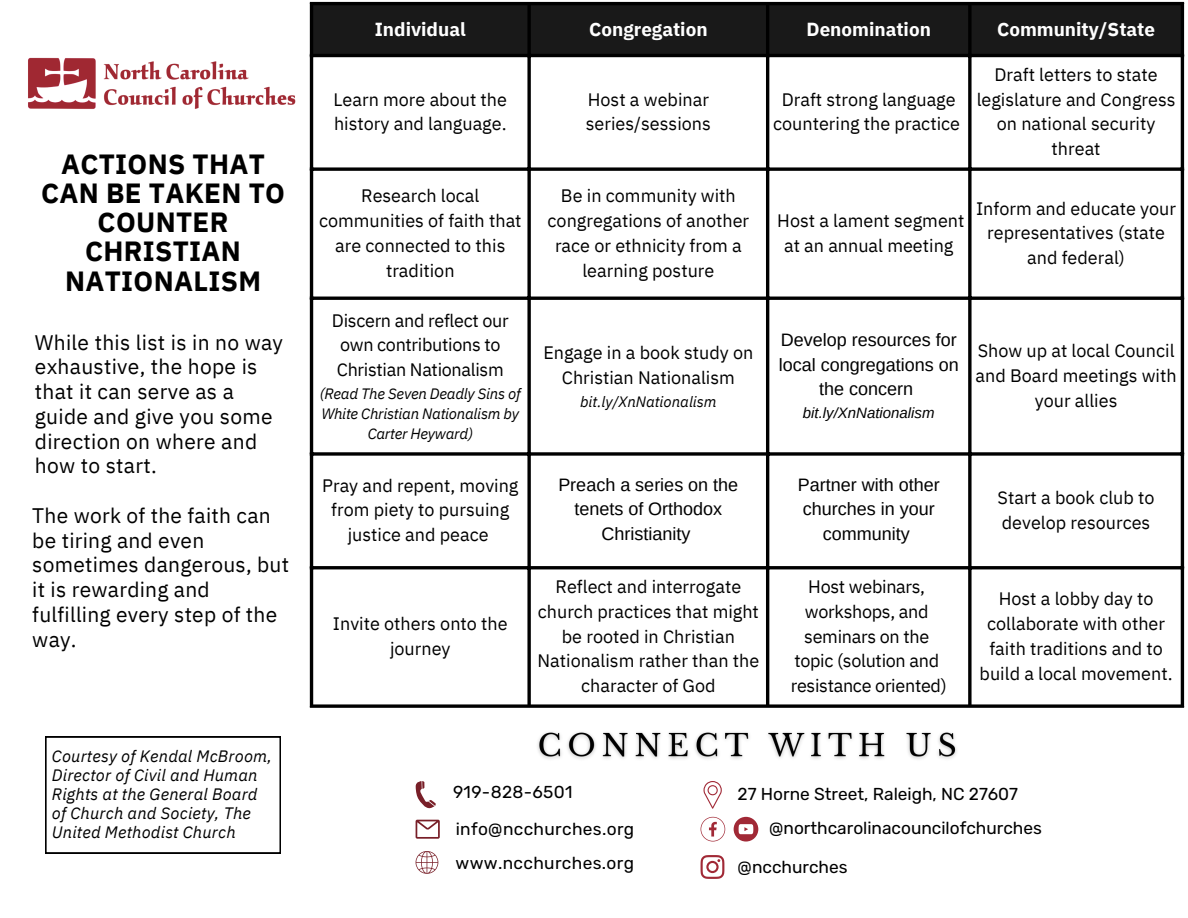
<style>
.page{position:relative;width:1188px;height:918px;background:#fff}
.page>*{position:absolute;margin:0;border:0;box-sizing:border-box;transform-origin:0 0}
.t1{font:700 27.75px/29.2px "IBM Plex Sans";letter-spacing:.01em;color:#000;text-align:center}
.t2{font:21px/24.8px "IBM Plex Sans";letter-spacing:.015em;color:#000}
.t3{font:700 18.9px "IBM Plex Sans";color:#fff}
.t4{font:18px/24.8px "IBM Plex Sans";color:#000;text-align:center}
.t5{font:18px/24.8px "Arimo";color:#000;text-align:center}
.t6{font:17.25px "Rubik";color:#000}
.t7{font:17.25px "Rubik";letter-spacing:.02em;color:#000}
.t8{font:italic 16.5px/19.2px "IBM Plex Sans";letter-spacing:.01em;color:#000}
.t9{font:italic 15px/20.2px "IBM Plex Sans";letter-spacing:-.015em;color:#000;text-align:center}
.t10{font:italic 15px "Arimo";color:#000}
</style>
<div class="page">
<svg style="left:704px;top:781px;width:18px;height:28px"></svg>
<svg style="left:416px;top:781px;width:20px;height:28px"></svg>
<svg style="left:416px;top:820px;width:24px;height:19px"></svg>
<svg style="left:416px;top:851px;width:22px;height:23px"></svg>
<svg style="left:701px;top:817px;width:24px;height:25px"></svg>
<svg style="left:734px;top:817px;width:24px;height:25px"></svg>
<svg style="left:701px;top:855px;width:23px;height:24px"></svg>
<svg style="left:46px;top:737px;width:235px;height:116px"></svg>
<div style="left:313px;top:5px;width:868px;height:49px;background:#191919"></div>
<hr style="left:310px;top:5px;width:3px;height:699px;background:#000">
<svg style="left:527px;top:5px;width:4px;height:699px;background:#242424"></svg>
<hr style="left:766px;top:5px;width:3px;height:699px;background:#000">
<svg style="left:968px;top:5px;width:4px;height:699px;background:#242424"></svg>
<hr style="left:1181px;top:5px;width:3px;height:699px;background:#000">
<hr style="left:310px;top:2px;width:874px;height:3px;background:#000">
<hr style="left:310px;top:54px;width:874px;height:3px;background:#000">
<svg style="left:313px;top:167px;width:868px;height:4px;background:#262626"></svg>
<hr style="left:310px;top:297px;width:874px;height:3px;background:#000">
<svg style="left:313px;top:452px;width:868px;height:4px;background:#262626"></svg>
<hr style="left:310px;top:566px;width:874px;height:3px;background:#000">
<svg style="left:310px;top:704px;width:874px;height:4px;background:#262626"></svg>
<img style="left:28px;top:57px;width:268px;height:52px">
<img style="left:537px;top:732px;width:420px;height:27px">
<p class="t1" style="left:41px;top:149px;width:245px">ACTIONS THAT<br>CAN BE TAKEN TO<br>COUNTER<br>CHRISTIAN<br>NATIONALISM</p>
<p class="t2" style="left:35px;top:329px;width:250px">While this list is in no way exhaustive, the hope is that it can serve as a guide and give you some direction on where and how to start.</p>
<p class="t2" style="left:32px;top:503px;width:258px">The work of the faith can be tiring and even sometimes dangerous, but it is rewarding and fulfilling every step of the way.</p>
<p class="t8" style="left:52px;top:746px;width:222px">Courtesy of Kendal McBroom,<br>Director of Civil and Human<br>Rights at the General Board of Church and Society, The<br>United Methodist Church</p>
<p class="t3" style="left:375px;top:16px;width:92px">Individual</p>
<p class="t3" style="left:589px;top:16px;width:120px">Congregation</p>
<p class="t3" style="left:807px;top:16px;width:126px">Denomination</p>
<p class="t3" style="left:997px;top:16px;width:160px">Community/State</p>
<p class="t4" style="left:334px;top:86px;width:175px;text-align:left">Learn more about the history and language.</p>
<p class="t4" style="left:586px;top:86px;width:127px;text-align:left">Host a webinar series/sessions</p>
<p class="t4" style="left:773px;top:86px;width:189px">Draft strong language countering the practice</p>
<p class="t4" style="left:977px;top:62px;width:200px">Draft letters to state legislature and Congress on national security threat</p>
<p class="t4" style="left:319px;top:183px;width:204px">Research local communities of faith that are connected to this tradition</p>
<p class="t4" style="left:548px;top:183px;width:203px">Be in community with congregations of another race or ethnicity from a learning posture</p>
<p class="t4" style="left:332px;top:308px;width:178px">Discern and reflect our own contributions to</p>
<p class="t4" style="left:337px;top:357px;width:169px">Christian Nationalism</p>
<p class="t9" style="left:320px;top:383px;width:203px">(Read The Seven Deadly Sins of<br>White Christian Nationalism by<br>Carter Heyward)</p>
<p class="t4" style="left:543px;top:340px;width:211px">Engage in a book study on<br>Christian Nationalism</p>
<p class="t9" style="left:580px;top:391px;width:138px">bit.ly/XnNationalism</p>
<p class="t4" style="left:777px;top:208px;width:189px">Host a lament segment at an annual meeting</p>
<p class="t4" style="left:976px;top:196px;width:201px">Inform and educate your representatives (state and federal)</p>
<p class="t5" style="left:779px;top:327px;width:182px">Develop resources for local congregations on the concern</p>
<p class="t10" style="left:803px;top:404px;width:133px">bit.ly/XnNationalism</p>
<p class="t4" style="left:976px;top:338px;width:203px">Show up at local Council and Board meetings with your allies</p>
<p class="t4" style="left:322px;top:473px;width:198px">Pray and repent, moving from piety to pursuing justice and peace</p>
<p class="t5" style="left:558px;top:472px;width:181px">Preach a series on the tenets of Orthodox<br>Christianity</p>
<p class="t5" style="left:798px;top:472px;width:143px">Partner with other churches in your community</p>
<p class="t4" style="left:333px;top:611px;width:176px">Invite others onto the journey</p>
<p class="t4" style="left:538px;top:574px;width:223px">Reflect and interrogate church practices that might be rooted in Christian<br>Nationalism rather than the character of God</p>
<p class="t4" style="left:808px;top:574px;width:118px">Host webinars,</p>
<p class="t4" style="left:805px;top:599px;width:125px">workshops, and</p>
<p class="t4" style="left:804px;top:623px;width:127px">seminars on the</p>
<p class="t4" style="left:794px;top:648px;width:146px">topic (solution and</p>
<p class="t4" style="left:791px;top:673px;width:158px">resistance oriented)</p>
<p class="t4" style="left:998px;top:485px;width:159px;text-align:left">Start a book club to develop resources</p>
<p class="t4" style="left:980px;top:586px;width:194px">Host a lobby day to collaborate with other faith traditions and to build a local movement.</p>
<p class="t7" style="left:453px;top:782px;width:121px">919-828-6501</p>
<h3 class="t6" style="left:738px;top:784px;width:282px">27 Horne Street, Raleigh, NC 27607</h3>
<p class="t6" style="left:769px;top:818px;width:274px">@northcarolinacouncilofchurches</p>
<p class="t7" style="left:456px;top:819px;width:180px">info@ncchurches.org</p>
<h1 class="t7" style="left:456px;top:853px;width:180px">www.ncchurches.org</h1>
<h3 class="t6" style="left:738px;top:856px;width:111px">@ncchurches</h3>
</div>
